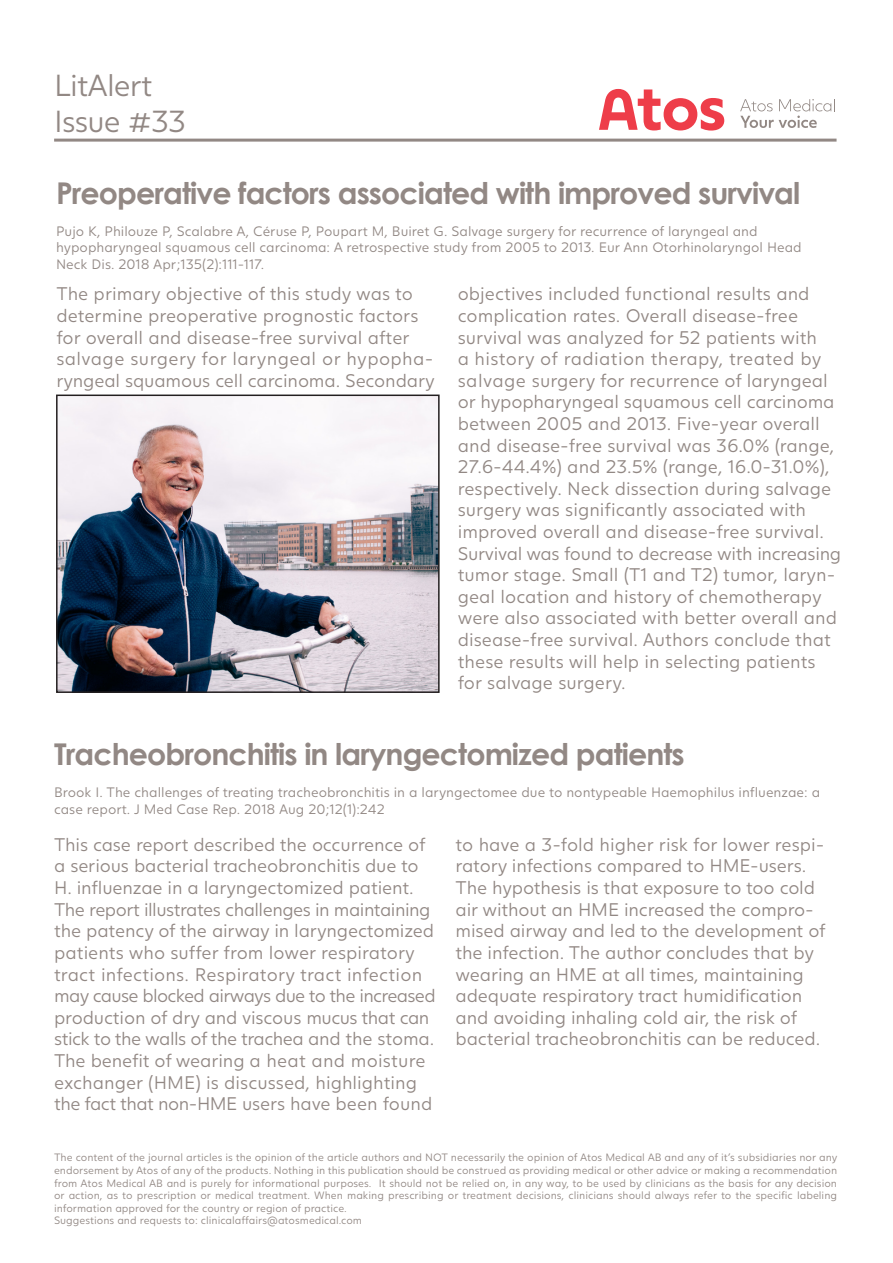
<style>
.page{position:relative;width:893px;height:1263px;background:#fff}
.page>*{position:absolute;margin:0;border:0;box-sizing:border-box;transform-origin:0 0}
.Underrubrik{font:700 30px "Century Gothic";letter-spacing:-.03em;color:#928884}
.t1{font:300 30px/36px "Juli Sans";letter-spacing:-.03em;color:#928884}
.Brödtext{font:300 18px/21.6px "Juli Sans";letter-spacing:-.01em;color:#928884}
.Ref{font:300 13.5px/16.2px "Juli Sans";color:#928884}
.t2{font:300 10.5px/12.6px "Juli Sans";color:#928884}
</style>
<div class="page">
<svg style="left:740px;top:99px;width:95px;height:29px"></svg>
<svg style="left:599px;top:89px;width:125px;height:42px"></svg>
<hr style="left:54px;top:139px;width:782px;height:3px;background:#928884">
<img style="left:59px;top:397px;width:378px;height:293px">
<div style="left:56px;top:394px;width:384px;height:299px;border:2px solid #231f20"></div>
<h1 class="t1" style="left:54px;top:68px;width:134px">LitAlert<br>Issue #33</h1>
<p class="Underrubrik" style="left:56px;top:170px;width:746px">Preoperative factors associated with improved survival</p>
<p class="Ref" style="left:56px;top:223px;width:747px">Pujo K, Philouze P, Scalabre A, Céruse P, Poupart M, Buiret G. Salvage surgery for recurrence of laryngeal and hypopharyngeal squamous cell carcinoma: A retrospective study from 2005 to 2013. Eur Ann Otorhinolaryngol Head<br>Neck Dis. 2018 Apr;135(2):111-117.</p>
<p class="Brödtext" style="left:56px;top:283px;width:380px">The primary objective of this study was to determine preoperative prognostic factors for overall and disease-free survival after salvage surgery for laryngeal or hypopha&shy;ryngeal squamous cell carcinoma. Secondary</p>
<p class="Brödtext" style="left:458px;top:283px;width:385px">objectives included functional results and complication rates. Overall disease-free survival was analyzed for 52 patients with<br>a history of radiation therapy, treated by salvage surgery for recurrence of laryngeal or hypopharyngeal squamous cell carcinoma between 2005 and 2013. Five-year overall and disease-free survival was 36.0% (range, 27.6-44.4%) and 23.5% (range, 16.0-31.0%), respectively. Neck dissection during salvage surgery was significantly associated with improved overall and disease-free survival.<br>Survival was found to decrease with increasing tumor stage. Small (T1 and T2) tumor, laryn&shy;geal location and history of chemotherapy were also associated with better overall and disease-free survival. Authors conclude that these results will help in selecting patients for salvage surgery.</p>
<p class="Underrubrik" style="left:54px;top:731px;width:632px">Tracheobronchitis in laryngectomized patients</p>
<p class="Ref" style="left:54px;top:784px;width:768px">Brook I. The challenges of treating tracheobronchitis in a laryngectomee due to nontypeable Haemophilus influenzae: a case report. J Med Case Rep. 2018 Aug 20;12(1):242</p>
<p class="Brödtext" style="left:54px;top:834px;width:383px">This case report described the occurrence of a serious bacterial tracheobronchitis due to H. influenzae in a laryngectomized patient.<br>The report illustrates challenges in maintaining the patency of the airway in laryngectomized patients who suffer from lower respiratory tract infections. Respiratory tract infection may cause blocked airways due to the increased production of dry and viscous mucus that can stick to the walls of the trachea and the stoma.<br>The benefit of wearing a heat and moisture exchanger (HME) is discussed, highlighting the fact that non-HME users have been found</p>
<p class="Brödtext" style="left:456px;top:834px;width:372px">to have a 3-fold higher risk for lower respi&shy;ratory infections compared to HME-users.<br>The hypothesis is that exposure to too cold air without an HME increased the compro&shy;mised airway and led to the development of the infection. The author concludes that by wearing an HME at all times, maintaining adequate respiratory tract humidification and avoiding inhaling cold air, the risk of bacterial tracheobronchitis can be reduced.</p>
<p class="t2" style="left:54px;top:1151px;width:785px">The content of the journal articles is the opinion of the article authors and NOT necessarily the opinion of Atos Medical AB and any of it’s subsidiaries nor any endorsement by Atos of any of the products. Nothing in this publication should be construed as providing medical or other advice or making a recommendation from Atos Medical AB and is purely for informational purposes. It should not be relied on, in any way, to be used by clinicians as the basis for any decision or action, as to prescription or medical treatment. When making prescribing or treatment decisions, clinicians should always refer to the specific labeling information approved for the country or region of practice.<br>Suggestions and requests to: clinicalaffairs@atosmedical.com</p>
</div>
